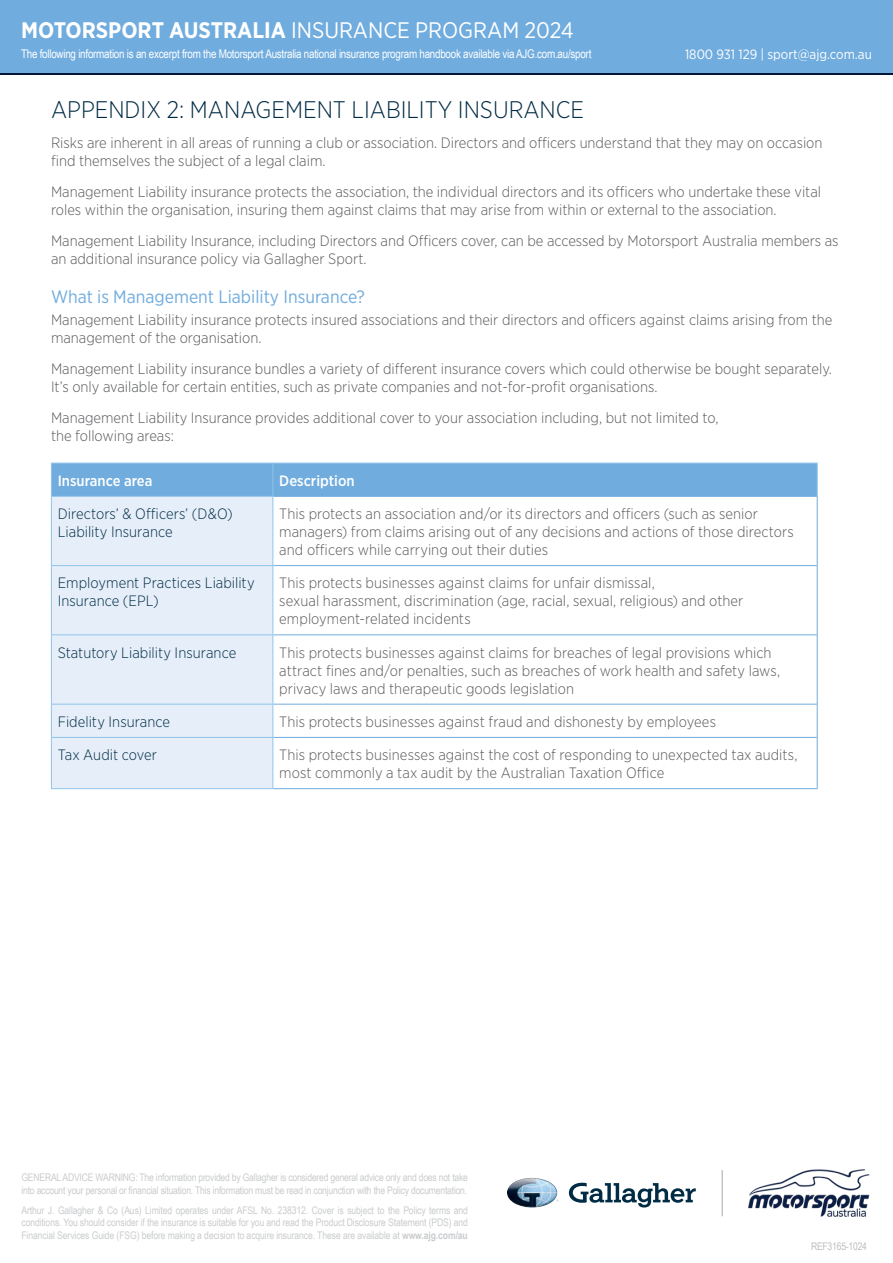
<style>
.page{position:relative;width:893px;height:1263px;background:#fff}
.page>*{position:absolute;margin:0;border:0;box-sizing:border-box;transform-origin:0 0}
.t1{font:300 24px "Gotham Narrow";color:#002b44}
.t2{font:22.5px "Gotham Narrow";color:#fff}
.t3{font:18px "Gotham Narrow";color:#70acde}
.t4{font:300 15px/18px "Gotham Narrow";color:#58595b}
.t5{font:300 15px/18px "Gotham Narrow";letter-spacing:.005em;color:#002b44}
.t6{font:500 15px "Gotham Narrow";color:#fff}
.t7{font:13.5px "Gotham Narrow";color:#fff}
.t8{font:12px "Arial Narrow";letter-spacing:-.02em;color:#fff}
.t9{font:10.5px/12.6px "Arial Narrow";letter-spacing:-.02em;color:#bcbec0;text-align:justify}
.s1{font-weight:700}
</style>
<div class="page">
<div style="left:52px;top:464px;width:765px;height:32px;background:#70acde"></div>
<div style="left:52px;top:497px;width:221px;height:291px;background:#e6eff9"></div>
<svg style="left:274px;top:497px;width:543px;height:291px"></svg>
<hr style="left:51px;top:463px;width:1px;height:33px;background:#90c3ea">
<hr style="left:273px;top:497px;width:1px;height:68px;background:#90c3ea">
<hr style="left:51px;top:463px;width:222px;height:1px;background:#90c3ea">
<hr style="left:273px;top:496px;width:545px;height:1px;background:#70acde">
<hr style="left:817px;top:497px;width:1px;height:69px;background:#70acde">
<hr style="left:273px;top:565px;width:544px;height:1px;background:#70acde">
<hr style="left:273px;top:463px;width:1px;height:33px;background:#90c3ea">
<hr style="left:273px;top:463px;width:545px;height:1px;background:#90c3ea">
<hr style="left:817px;top:463px;width:1px;height:33px;background:#90c3ea">
<hr style="left:817px;top:566px;width:1px;height:69px;background:#70acde">
<hr style="left:273px;top:634px;width:544px;height:1px;background:#70acde">
<hr style="left:817px;top:635px;width:1px;height:69px;background:#70acde">
<hr style="left:273px;top:704px;width:544px;height:1px;background:#70acde">
<hr style="left:817px;top:704px;width:1px;height:33px;background:#70acde">
<hr style="left:273px;top:737px;width:544px;height:1px;background:#70acde">
<hr style="left:817px;top:737px;width:1px;height:51px;background:#70acde">
<hr style="left:273px;top:788px;width:545px;height:1px;background:#70acde">
<hr style="left:51px;top:496px;width:222px;height:1px;background:#90c3ea">
<hr style="left:51px;top:497px;width:1px;height:68px;background:#90c3ea">
<hr style="left:51px;top:565px;width:222px;height:1px;background:#90c3ea">
<hr style="left:51px;top:566px;width:1px;height:68px;background:#90c3ea">
<hr style="left:273px;top:566px;width:1px;height:68px;background:#90c3ea">
<hr style="left:51px;top:634px;width:222px;height:1px;background:#90c3ea">
<hr style="left:51px;top:635px;width:1px;height:69px;background:#90c3ea">
<hr style="left:273px;top:635px;width:1px;height:69px;background:#90c3ea">
<hr style="left:51px;top:704px;width:222px;height:1px;background:#90c3ea">
<hr style="left:51px;top:704px;width:1px;height:33px;background:#90c3ea">
<hr style="left:273px;top:704px;width:1px;height:33px;background:#90c3ea">
<hr style="left:51px;top:737px;width:222px;height:1px;background:#90c3ea">
<hr style="left:51px;top:738px;width:1px;height:50px;background:#90c3ea">
<hr style="left:273px;top:738px;width:1px;height:50px;background:#90c3ea">
<hr style="left:51px;top:788px;width:222px;height:1px;background:#90c3ea">
<div style="left:0;top:0;width:893px;height:75px;background:linear-gradient(to right,#70acde,#70acde)"></div>
<svg style="left:569px;top:1183px;width:127px;height:24px"></svg>
<img style="left:507px;top:1178px;width:50px;height:29px">
<hr style="left:722px;top:1170px;width:1px;height:46px;background:#bcbec0">
<img style="left:748px;top:1169px;width:122px;height:47px">
<div style="left:0;top:0;width:893px;height:72px;background:#70acde"></div>
<h2 class="t2" style="left:21px;top:16px;width:554px"><span class="s1">MOTORSPORT AUSTRALIA</span> INSURANCE PROGRAM 2024</h2>
<p class="t8" style="left:21px;top:45px;width:572px">The following information is an excerpt from the Motorsport Australia national insurance program handbook available via AJG.com.au/sport</p>
<p class="t7" style="left:685px;top:46px;width:188px">1800 931 129 | sport@ajg.com.au</p>
<h1 class="t1" style="left:51px;top:95px;width:535px">APPENDIX 2: MANAGEMENT LIABILITY INSURANCE</h1>
<p class="t4" style="left:51px;top:134px;width:773px">Risks are inherent in all areas of running a club or association. Directors and officers understand that they may on occasion find themselves the subject of a legal claim.</p>
<p class="t4" style="left:51px;top:183px;width:772px">Management Liability insurance protects the association, the individual directors and its officers who undertake these vital roles within the organisation, insuring them against claims that may arise from within or external to the association.</p>
<p class="t4" style="left:51px;top:231px;width:789px">Management Liability Insurance, including Directors and Officers cover, can be accessed by Motorsport Australia members as an additional insurance policy via Gallagher Sport.</p>
<p class="t3" style="left:51px;top:286px;width:315px">What is Management Liability Insurance?</p>
<p class="t4" style="left:51px;top:311px;width:783px">Management Liability insurance protects insured associations and their directors and officers against claims arising from the management of the organisation.</p>
<p class="t4" style="left:51px;top:359px;width:782px">Management Liability insurance bundles a variety of different insurance covers which could otherwise be bought separately.<br>It’s only available for certain entities, such as private companies and not-for-profit organisations.</p>
<p class="t4" style="left:51px;top:408px;width:669px">Management Liability Insurance provides additional cover to your association including, but not limited to, the following areas:</p>
<p class="t6" style="left:58px;top:471px;width:96px">Insurance area</p>
<p class="t6" style="left:279px;top:471px;width:77px">Description</p>
<p class="t5" style="left:58px;top:504px;width:176px">Directors’ &amp; Officers’ (D&amp;O)<br>Liability Insurance</p>
<p class="t4" style="left:279px;top:504px;width:516px">This protects an association and/or its directors and officers (such as senior managers) from claims arising out of any decisions and actions of those directors and officers while carrying out their duties</p>
<p class="t5" style="left:58px;top:574px;width:198px">Employment Practices Liability<br>Insurance (EPL)</p>
<p class="t4" style="left:279px;top:574px;width:466px">This protects businesses against claims for unfair dismissal,<br>sexual harassment, discrimination (age, racial, sexual, religious) and other employment-related incidents</p>
<p class="t5" style="left:58px;top:643px;width:180px">Statutory Liability Insurance</p>
<p class="t4" style="left:279px;top:643px;width:502px">This protects businesses against claims for breaches of legal provisions which attract fines and/or penalties, such as breaches of work health and safety laws, privacy laws and therapeutic goods legislation</p>
<p class="t5" style="left:58px;top:712px;width:114px">Fidelity Insurance</p>
<p class="t4" style="left:279px;top:712px;width:438px">This protects businesses against fraud and dishonesty by employees</p>
<p class="t5" style="left:58px;top:745px;width:101px">Tax Audit cover</p>
<p class="t4" style="left:279px;top:745px;width:520px">This protects businesses against the cost of responding to unexpected tax audits, most commonly a tax audit by the Australian Taxation Office</p>
<p class="t9" style="left:22px;top:1170px;width:448px">GENERAL ADVICE WARNING: The information provided by Gallagher is considered general advice only and does not take into account your personal or financial situation. This information must be read in conjunction with the Policy documentation.</p>
<p class="t9" style="left:22px;top:1203px;width:448px">Arthur J. Gallagher &amp; Co (Aus) Limited operates under AFSL No. 238312. Cover is subject to the Policy terms and conditions. You should consider if the insurance is suitable for you and read the Product Disclosure Statement (PDS) and Financial Services Guide (FSG) before making a decision to acquire insurance. These are available at <span class="s1">www.ajg.com/au</span></p>
<p class="t9" style="left:811px;top:1240px;width:58px">REF3165-1024</p>
</div>
